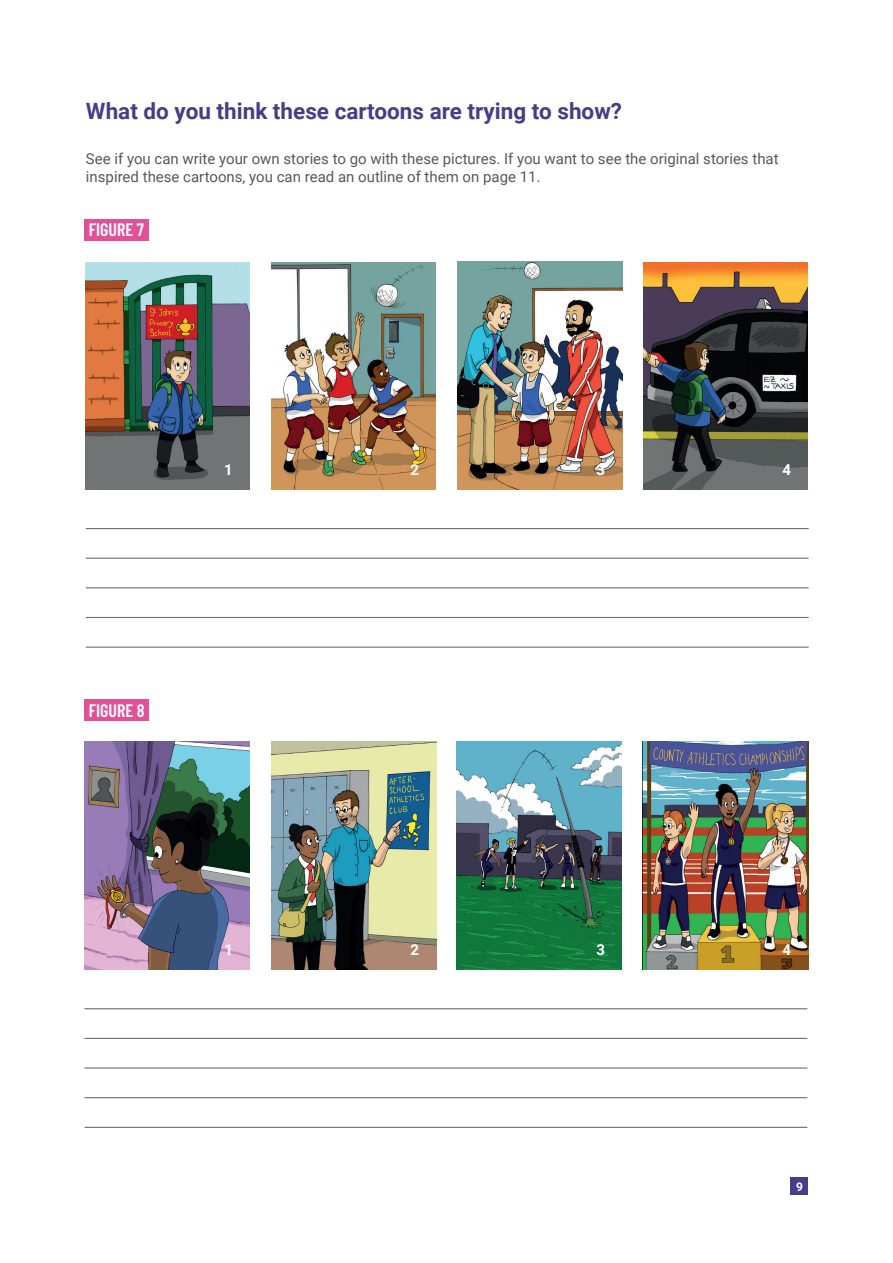
<style>
.page{position:relative;width:893px;height:1263px;background:#fff}
.page>*{position:absolute;margin:0;border:0;box-sizing:border-box;transform-origin:0 0}
.t1{font:700 22.5px "Roboto";color:#443e88}
.t2{font:600 18px "Barlow Condensed";color:#fff}
.t3{font:15px/18px "Roboto";color:#57585a}
.t4{font:700 15px "Roboto";color:#fff}
.t5{font:700 12px "Roboto";color:#fff}
</style>
<div class="page">
<img style="left:271px;top:262px;width:165px;height:228px">
<img style="left:85px;top:262px;width:165px;height:228px">
<img style="left:643px;top:262px;width:165px;height:228px">
<img style="left:457px;top:262px;width:165px;height:227px">
<hr style="left:86px;top:528px;width:723px;height:1px;background:#6c6d70">
<hr style="left:86px;top:558px;width:723px;height:1px;background:#6c6d70">
<hr style="left:86px;top:587px;width:723px;height:1px;background:#6c6d70">
<hr style="left:86px;top:617px;width:723px;height:1px;background:#6c6d70">
<hr style="left:86px;top:646px;width:723px;height:2px;background:#6c6d70">
<div style="left:85px;top:219px;width:64px;height:21px;background:#e25098"></div>
<img style="left:271px;top:741px;width:165px;height:228px">
<img style="left:457px;top:741px;width:165px;height:228px">
<img style="left:643px;top:741px;width:165px;height:229px">
<img style="left:85px;top:742px;width:165px;height:228px">
<hr style="left:85px;top:1008px;width:722px;height:1px;background:#6c6d70">
<hr style="left:85px;top:1038px;width:722px;height:1px;background:#6c6d70">
<hr style="left:85px;top:1067px;width:722px;height:1px;background:#6c6d70">
<hr style="left:85px;top:1097px;width:722px;height:1px;background:#6c6d70">
<hr style="left:85px;top:1127px;width:722px;height:1px;background:#6c6d70">
<div style="left:85px;top:700px;width:64px;height:21px;background:#e25098"></div>
<div style="left:791px;top:1178px;width:17px;height:17px;background:#443e88"></div>
<h1 class="t1" style="left:86px;top:95px;width:538px">What do you think these cartoons are trying to show?</h1>
<p class="t3" style="left:86px;top:149px;width:694px">See if you can write your own stories to go with these pictures. If you want to see the original stories that inspired these cartoons, you can read an outline of them on page 11.</p>
<p class="t2" style="left:89px;top:217px;width:57px">FIGURE 7</p>
<p class="t4" style="left:224px;top:460px;width:10px">1</p>
<p class="t4" style="left:410px;top:460px;width:10px">2</p>
<p class="t4" style="left:596px;top:460px;width:10px">3</p>
<p class="t4" style="left:782px;top:460px;width:10px">4</p>
<p class="t2" style="left:89px;top:697px;width:57px">FIGURE 8</p>
<p class="t4" style="left:224px;top:939px;width:10px">1</p>
<p class="t4" style="left:410px;top:939px;width:10px">2</p>
<p class="t4" style="left:596px;top:939px;width:10px">3</p>
<p class="t4" style="left:782px;top:939px;width:10px">4</p>
<p class="t5" style="left:796px;top:1178px;width:8px">9</p>
</div>
